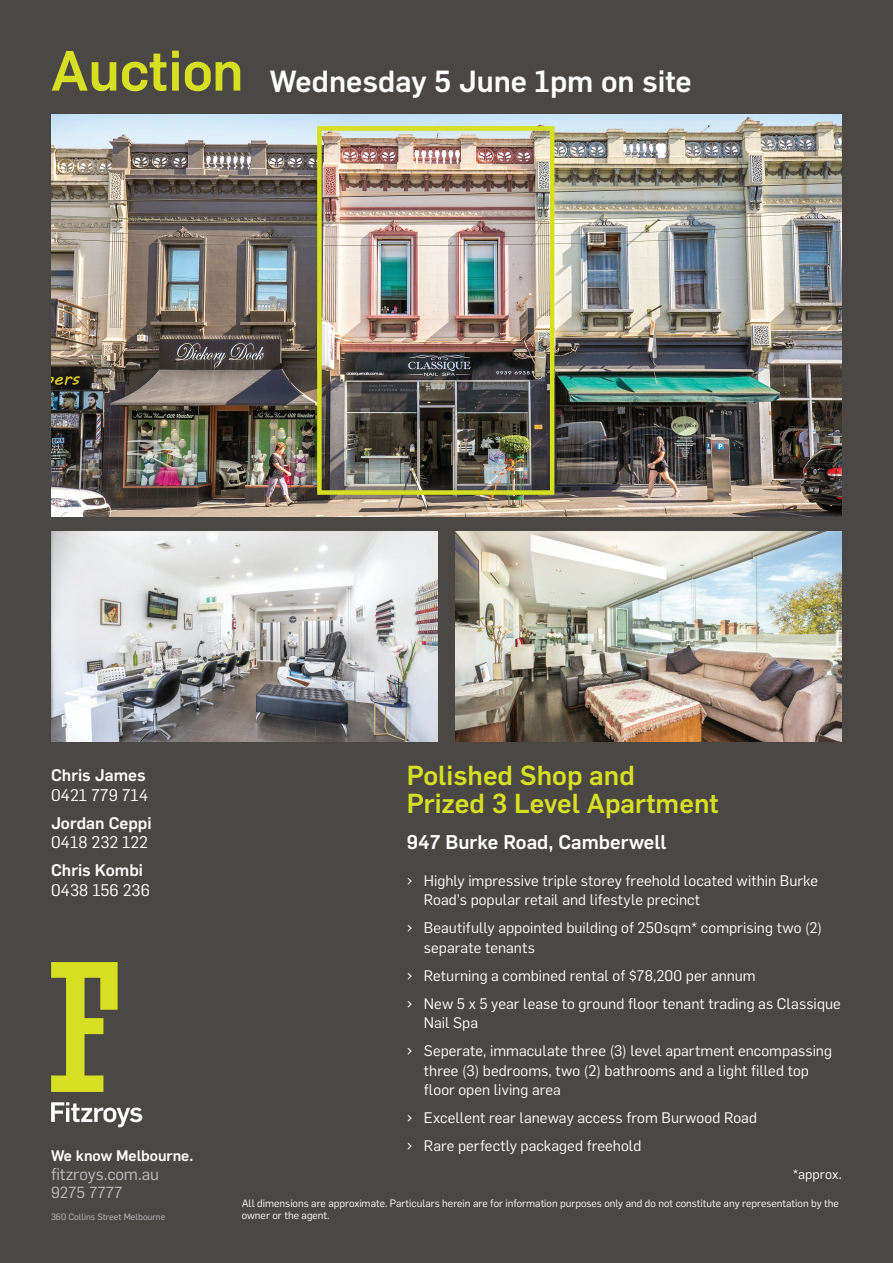
<style>
.page{position:relative;width:893px;height:1263px;background:#4b4745}
.page>*{position:absolute;margin:0;border:0;box-sizing:border-box;transform-origin:0 0}
.t1{font:500 30px "Flama";color:#fff}
.t2{font:500 27px/28.5px "Flama";color:#d6df21}
.t3{font:500 19.5px "Flama";color:#fff}
.t4{font:500 16.5px "Flama";color:#fff}
.t5{font:16.5px "Flama";color:#fff}
.t6{font:16.5px "Flama";color:#bcbdc0}
.t7{font:15.75px "Flama";color:#bcbdc0}
.t8{font:15px/19.5px "Flama";letter-spacing:.005em;color:#fff}
.t9{font:500 15px "Flama";color:#fff}
.t10{font:13.5px "Flama";letter-spacing:.01em;color:#fff}
.t11{font:10.5px/12.6px "Flama";color:#fff}
.t12{font:9px "Flama";color:#bcbdc0}
.s1{font-size:55.5px;color:#d6df21}
.s2{font-size:18px}
</style>
<div class="page">
<svg style="left:51px;top:962px;width:67px;height:130px"></svg>
<svg style="left:51px;top:1102px;width:91px;height:25px"></svg>
<img style="left:51px;top:532px;width:386px;height:209px">
<img style="left:51px;top:115px;width:791px;height:402px">
<img style="left:455px;top:532px;width:386px;height:209px">
<div style="left:317px;top:126px;width:237px;height:369px;border:4px solid #d6df21"></div>
<h1 class="t1" style="left:51px;top:60px;width:642px"><span class="s1">Auction</span> Wednesday 5 June 1pm on site</h1>
<p class="t4" style="left:51px;top:763px;width:96px">Chris James</p>
<p class="t5" style="left:51px;top:783px;width:99px">0421 779 714</p>
<p class="t4" style="left:51px;top:811px;width:102px">Jordan Ceppi</p>
<p class="t5" style="left:51px;top:831px;width:99px">0418 232 122</p>
<p class="t4" style="left:51px;top:858px;width:94px">Chris Kombi</p>
<p class="t5" style="left:51px;top:878px;width:100px">0438 156 236</p>
<p class="t9" style="left:51px;top:1145px;width:144px">We know Melbourne.</p>
<p class="t6" style="left:51px;top:1162px;width:110px">fitzroys.com.au</p>
<p class="t7" style="left:51px;top:1182px;width:73px">9275 7777</p>
<p class="t12" style="left:51px;top:1211px;width:116px">360 Collins Street Melbourne</p>
<h2 class="t2" style="left:407px;top:759px;width:313px">Polished Shop and<br>Prized 3 Level Apartment</h2>
<h3 class="t3" style="left:407px;top:828px;width:261px">947 Burke Road, Camberwell</h3>
<p class="t8" style="left:424px;top:870px;width:396px;text-indent:-17px"><span class="s2">›</span> Highly impressive triple storey freehold located within Burke<br>Road’s popular retail and lifestyle precinct</p>
<p class="t8" style="left:424px;top:917px;width:400px;text-indent:-17px"><span class="s2">›</span> Beautifully appointed building of 250sqm* comprising two (2) separate tenants</p>
<p class="t8" style="left:407px;top:960px;width:435px;line-height:28px"><span class="s2">›</span> Returning a combined rental of $78,200 per annum<br><span class="s2">›</span> New 5 x 5 year lease to ground floor tenant trading as Classique</p>
<p class="t8" style="left:407px;top:1008px;width:427px;line-height:28px;text-indent:17px">Nail Spa<br><span class="s2">›</span> Seperate, immaculate three (3) level apartment encompassing</p>
<p class="t8" style="left:424px;top:1060px;width:386px">three (3) bedrooms, two (2) bathrooms and a light filled top floor open living area</p>
<p class="t8" style="left:407px;top:1103px;width:352px;line-height:28px"><span class="s2">›</span> Excellent rear laneway access from Burwood Road <span class="s2">›</span> Rare perfectly packaged freehold</p>
<p class="t10" style="left:793px;top:1165px;width:51px">*approx.</p>
<p class="t11" style="left:242px;top:1196px;width:599px">All dimensions are approximate. Particulars herein are for information purposes only and do not constitute any representation by the owner or the agent.</p>
</div>
